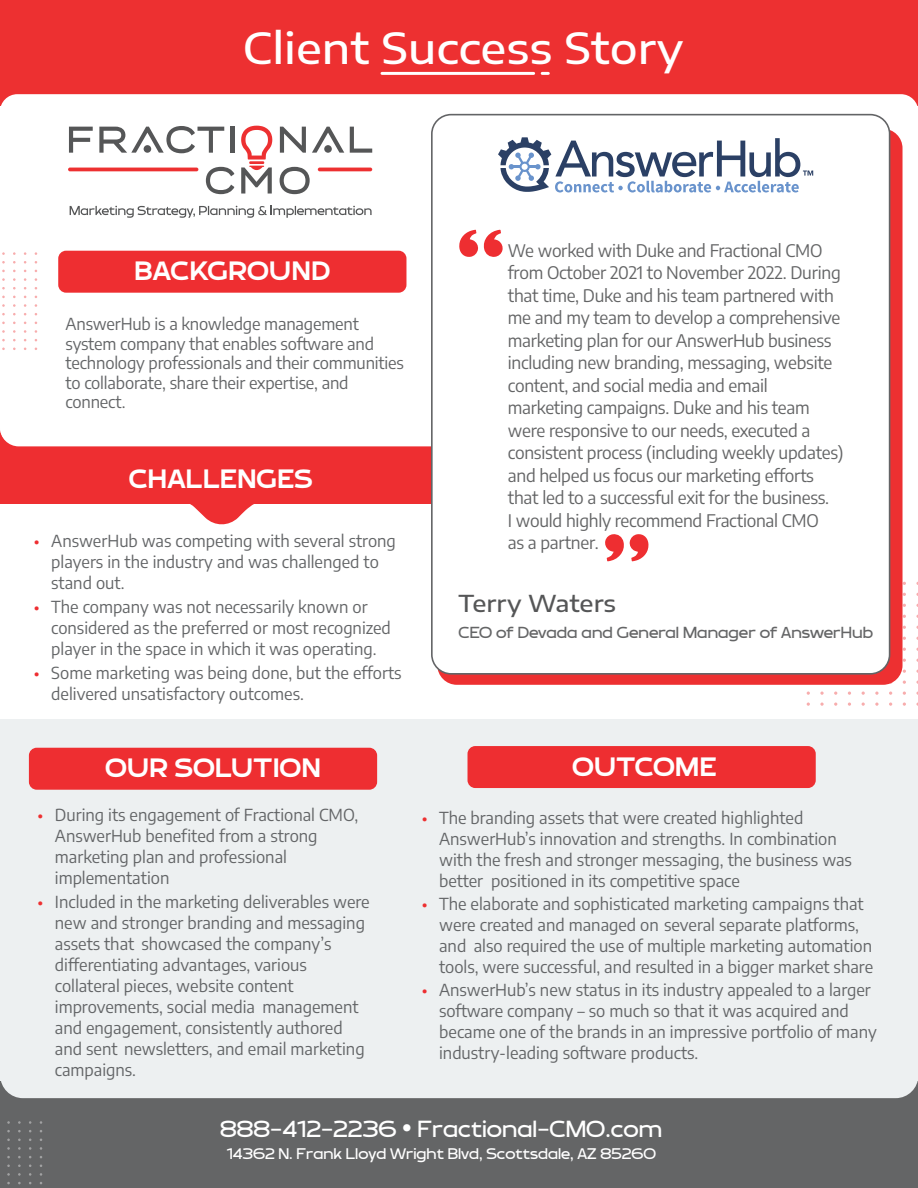
<style>
.page{position:relative;width:918px;height:1188px;background:#fff}
.page>*{position:absolute;margin:0;border:0;box-sizing:border-box;transform-origin:0 0}
.t1{font:500 42.9px "Encode Sans Expanded";color:#fff}
.t2{font:700 27px "Brinnan";letter-spacing:.01em;color:#fff}
.t3{font:23.7px "Brinnan";color:#fff}
.t4{font:500 23.4px "Encode Sans Expanded";color:#555657}
.t5{font:17.25px/22.5px "Encode Sans";letter-spacing:-.015em;color:#646566}
.t6{font:16.5px/21px "Encode Sans";color:#636567}
.t7{font:16.2px "Brinnan";color:#646566}
.t8{font:15.6px "Brinnan";color:#fff}
.s1{color:#ee2e31}
.s2{color:#ed3031}
</style>
<div class="page">
<div style="left:0;top:1031px;width:918px;height:157px;background:#646566"></div>
<div style="left:0;top:719px;width:918px;height:362px;background:#edf0f1"></div>
<div style="left:0;top:759px;width:918px;height:339px;background:#edf0f1;border-radius:23px"></div>
<div style="left:0;top:353px;width:469px;height:150px;background:#ee2e31"></div>
<div style="left:0;top:0;width:918px;height:121px;background:#ed3031"></div>
<div style="left:0;top:94px;width:918px;height:351px;background:#fff;border-radius:17px"></div>
<svg style="left:151px;top:503px;width:143px;height:22px"></svg>
<hr style="left:382px;top:72px;width:152px;height:3px;background:#fff">
<svg style="left:542px;top:72px;width:6px;height:3px"></svg>
<div style="left:0;top:103px;width:918px;height:343px;background:#fff;border-radius:19px"></div>
<svg style="left:875px;top:702px;width:4px;height:4px"></svg>
<svg style="left:848px;top:702px;width:3px;height:4px"></svg>
<svg style="left:820px;top:702px;width:4px;height:4px"></svg>
<svg style="left:312px;top:127px;width:32px;height:26px"></svg>
<div style="left:324px;top:145px;width:8px;height:8px;background:#555657;border-radius:50%"></div>
<svg style="left:206px;top:167px;width:28px;height:27px"></svg>
<svg style="left:280px;top:167px;width:30px;height:27px"></svg>
<svg style="left:241px;top:126px;width:31px;height:68px"></svg>
<hr style="left:68px;top:168px;width:130px;height:3px;background:#ed3031;border-radius:2px">
<hr style="left:318px;top:168px;width:54px;height:3px;background:#ed3031;border-radius:2px">
<svg style="left:69px;top:127px;width:24px;height:26px"></svg>
<svg style="left:99px;top:126px;width:125px;height:27px"></svg>
<hr style="left:230px;top:127px;width:4px;height:26px;background:#555657">
<svg style="left:280px;top:127px;width:26px;height:26px"></svg>
<svg style="left:350px;top:127px;width:22px;height:26px"></svg>
<svg style="left:70px;top:206px;width:302px;height:12px"></svg>
<div style="left:58px;top:251px;width:348px;height:42px;background:#ee2e31;border-radius:8px"></div>
<div style="left:437px;top:129px;width:466px;height:556px;background:#ed3031;border-radius:19px"></div>
<div style="left:432px;top:115px;width:458px;height:559px;background:#fff;border-radius:19px"></div>
<div style="left:431px;top:114px;width:459px;height:561px;border:2px solid #636466;border-radius:19px"></div>
<svg style="left:605px;top:534px;width:44px;height:27px"></svg>
<svg style="left:459px;top:230px;width:44px;height:27px"></svg>
<svg style="left:498px;top:137px;width:315px;height:55px"></svg>
<div style="left:29px;top:748px;width:348px;height:42px;background:#ee2e31;border-radius:8px"></div>
<div style="left:468px;top:746px;width:348px;height:42px;background:#ee2e31;border-radius:8px"></div>
<h1 class="t1" style="left:243px;top:17px;width:442px">Client Success Story</h1>
<h2 class="t2" style="left:134px;top:256px;width:197px">BACKGROUND</h2>
<p class="t6" style="left:66px;top:313px;width:340px;line-height:19.5px">AnswerHub is a knowledge management system company that enables software and technology professionals and their communities to collaborate, share their expertise, and connect.</p>
<h2 class="t2" style="left:129px;top:464px;width:186px">CHALLENGES</h2>
<p class="t6" style="left:51px;top:529px;width:346px;text-indent:-17px"><span class="s1">•</span> AnswerHub was competing with several strong players in the industry and was challenged to stand out.</p>
<p class="t6" style="left:51px;top:595px;width:341px;text-indent:-17px"><span class="s1">•</span> The company was not necessarily known or considered as the preferred or most recognized player in the space in which it was operating.</p>
<p class="t6" style="left:51px;top:661px;width:352px;text-indent:-17px"><span class="s1">•</span> Some marketing was being done, but the efforts delivered unsatisfactory outcomes.</p>
<p class="t5" style="left:508px;top:238px;width:337px">We worked with Duke and Fractional CMO from October 2021 to November 2022. During that time, Duke and his team partnered with me and my team to develop a comprehensive marketing plan for our AnswerHub business including new branding, messaging, website content, and social media and email marketing campaigns. Duke and his team were responsive to our needs, executed a consistent process (including weekly updates) and helped us focus our marketing efforts that led to a successful exit for the business.<br>I would highly recommend Fractional CMO<br>as a partner.</p>
<h3 class="t4" style="left:459px;top:586px;width:159px">Terry Waters</h3>
<p class="t7" style="left:459px;top:623px;width:416px">CEO of Devada and General Manager of AnswerHub</p>
<h2 class="t2" style="left:105px;top:753px;width:217px">OUR SOLUTION</h2>
<h2 class="t2" style="left:572px;top:752px;width:146px">OUTCOME</h2>
<p class="t6" style="left:55px;top:804px;width:305px;text-indent:-17px"><span class="s2">•</span> During its engagement of Fractional CMO,<br>AnswerHub benefited from a strong marketing plan and professional implementation</p>
<p class="t6" style="left:55px;top:890px;width:316px;text-indent:-17px"><span class="s2">•</span> Included in the marketing deliverables were new and stronger branding and messaging assets that showcased the company’s differentiating advantages, various collateral pieces, website content improvements, social media management and engagement, consistently authored and sent newsletters, and email marketing campaigns.</p>
<p class="t6" style="left:439px;top:806px;width:414px;text-indent:-17px"><span class="s2">•</span> The branding assets that were created highlighted AnswerHub’s innovation and strengths. In combination with the fresh and stronger messaging, the business was better positioned in its competitive space</p>
<p class="t6" style="left:439px;top:892px;width:436px;text-indent:-17px"><span class="s2">•</span> The elaborate and sophisticated marketing campaigns that were created and managed on several separate platforms, and also required the use of multiple marketing automation tools, were successful, and resulted in a bigger market share</p>
<p class="t6" style="left:439px;top:979px;width:439px;text-indent:-17px"><span class="s1">•</span> AnswerHub’s new status in its industry appealed to a larger software company – so much so that it was acquired and became one of the brands in an impressive portfolio of many industry-leading software products.</p>
<h3 class="t3" style="left:220px;top:1116px;width:444px">888-412-2236 • Fractional-CMO.com</h3>
<p class="t8" style="left:227px;top:1145px;width:431px">14362 N. Frank Lloyd Wright Blvd, Scottsdale, AZ 85260</p>
</div>
